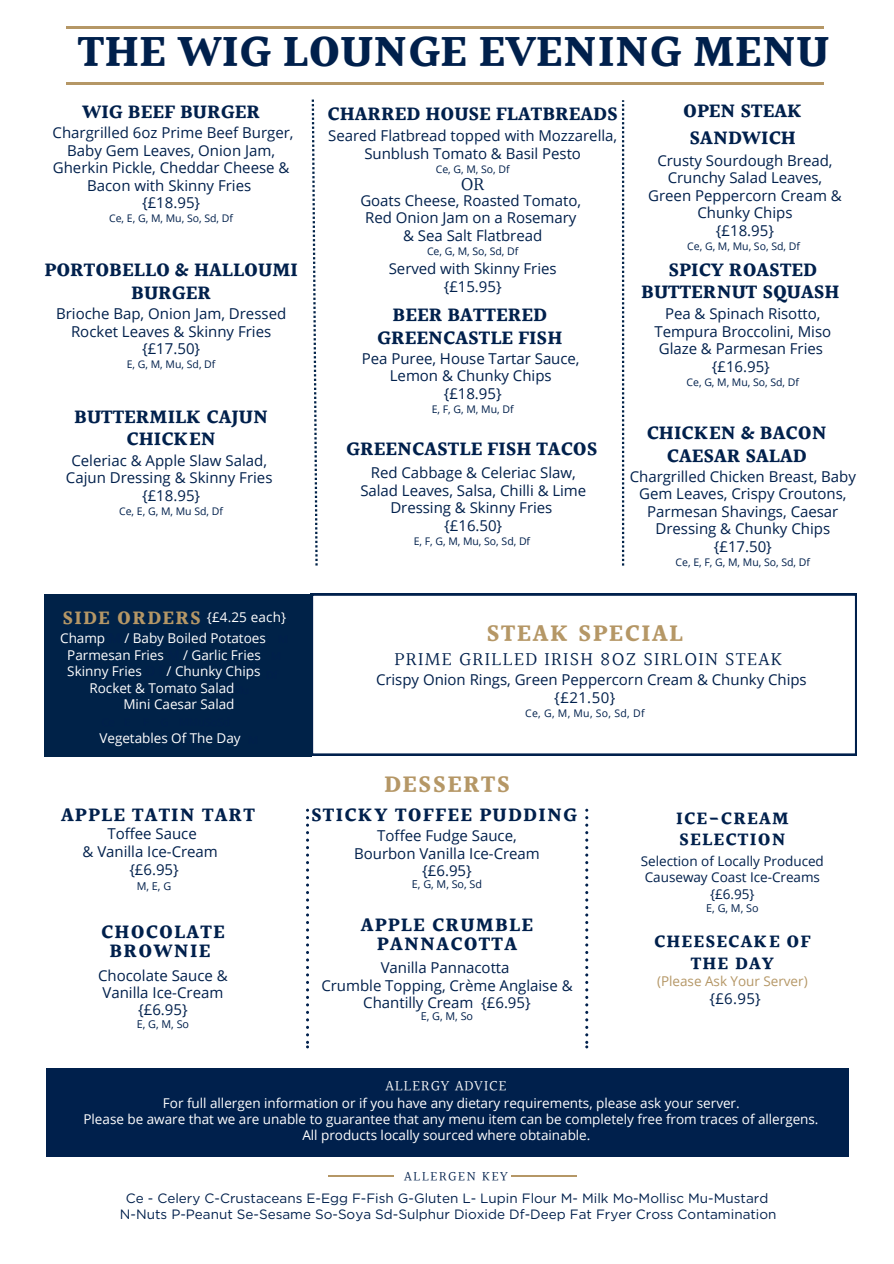
<style>
.page{position:relative;width:894px;height:1264px;background:#fff}
.page>*{position:absolute;margin:0;border:0;box-sizing:border-box;transform-origin:0 0}
.t1{font:700 45px "Halant";color:#00204c}
.t2{font:700 24px "Halant";letter-spacing:.065em;color:#b59766}
.t3{font:700 19.5px/22.5px "Halant";color:#00204c;text-align:center}
.t4{font:700 19.5px/19.2px "Halant";letter-spacing:.06em;color:#00204c;text-align:center}
.t5{font:19.5px "Halant";letter-spacing:.065em;color:#00204c}
.t6{font:700 19.5px "Halant";letter-spacing:.065em;color:#00204c}
.t7{font:700 19.5px "Halant";letter-spacing:.065em;color:#b59766}
.t8{font:700 18px/21.3px "Halant";letter-spacing:.065em;color:#00204c}
.t9{font:15px/17.5px "Open Sans";color:#00204c;text-align:center}
.t10{font:15px "Halant";letter-spacing:.06em;color:#fff}
.t11{font:13.5px/15.8px "Open Sans";color:#fff}
.t12{font:13.5px "Gotham";color:#00204c}
.t13{font:13.5px/16.2px "Open Sans";color:#00204c}
.t14{font:13.5px "Open Sans";color:#b59766}
.t15{font:13.5px "Halant";letter-spacing:.11em;color:#00204c}
.t16{font:10.8px "Open Sans";color:#00204c}
.t17{font:10.5px "Open Sans";color:#00204c}
.s1{color:#00204c}
</style>
<div class="page">
<svg style="left:306px;top:823px;width:3px;height:198px"></svg>
<hr style="left:328px;top:1175px;width:66px;height:1px;background:#b59766">
<hr style="left:511px;top:1175px;width:66px;height:1px;background:#b59766">
<svg style="left:585px;top:823px;width:3px;height:198px"></svg>
<div style="left:46px;top:1067px;width:802px;height:89px;background:#00204c"></div>
<hr style="left:67px;top:26px;width:756px;height:3px;background:#b59766">
<hr style="left:67px;top:82px;width:756px;height:2px;background:#b59766">
<svg style="left:311px;top:100px;width:6px;height:465px"></svg>
<svg style="left:622px;top:100px;width:2px;height:465px"></svg>
<svg style="left:311px;top:593px;width:545px;height:162px"></svg>
<div style="left:44px;top:594px;width:268px;height:162px;background:#002248"></div>
<h6 class="t1" style="left:78px;top:18px;width:752px">THE WIG LOUNGE EVENING MENU</h6>
<h6 class="t3" style="left:82px;top:102px;width:179px">WIG BEEF BURGER</h6>
<h6 class="t9" style="left:53px;top:123px;width:242px">Chargrilled 6oz Prime Beef Burger,<br>Baby Gem Leaves, Onion Jam,<br>Gherkin Pickle, Cheddar Cheese &amp;<br>Bacon with Skinny Fries<br>{£18.95}</h6>
<h6 class="t17" style="left:109px;top:211px;width:125px">Ce, E, G, M, Mu, So, Sd, Df</h6>
<p class="t3" style="left:44px;top:260px;width:255px">PORTOBELLO &amp; HALLOUMI<br>BURGER</p>
<p class="t9" style="left:56px;top:305px;width:232px">Brioche Bap, Onion Jam, Dressed<br>Rocket Leaves &amp; Skinny Fries {£17.50}</p>
<p class="t17" style="left:127px;top:357px;width:90px">E, G, M, Mu, Sd, Df</p>
<h6 class="t3" style="left:74px;top:406px;width:195px">BUTTERMILK CAJUN<br>CHICKEN</h6>
<h6 class="t9" style="left:66px;top:451px;width:208px">Celeriac &amp; Apple Slaw Salad,<br>Cajun Dressing &amp; Skinny Fries {£18.95}</h6>
<p class="t17" style="left:119px;top:503px;width:105px">Ce, E, G, M, Mu Sd, Df</p>
<p class="t3" style="left:327px;top:104px;width:292px">CHARRED HOUSE FLATBREADS</p>
<p class="t9" style="left:328px;top:127px;width:290px">Seared Flatbread topped with Mozzarella,<br>Sunblush Tomato &amp; Basil Pesto</p>
<p class="t17" style="left:435px;top:161px;width:75px">Ce, G, M, So, Df</p>
<p class="t5" style="left:460px;top:170px;width:25px">OR</p>
<p class="t9" style="left:360px;top:191px;width:222px">Goats Cheese, Roasted Tomato,<br>Red Onion Jam on a Rosemary &amp; Sea Salt Flatbread</p>
<p class="t17" style="left:427px;top:243px;width:93px">Ce, G, M, So, Sd, Df</p>
<p class="t9" style="left:388px;top:260px;width:169px">Served with Skinny Fries {£15.95}</p>
<h3 class="t3" style="left:377px;top:305px;width:187px">BEER BATTERED<br>GREENCASTLE FISH</h3>
<h6 class="t9" style="left:362px;top:349px;width:219px">Pea Puree, House Tartar Sauce,<br>Lemon &amp; Chunky Chips {£18.95}</h6>
<h6 class="t17" style="left:431px;top:401px;width:83px">E, F, G, M, Mu, Df</h6>
<h3 class="t3" style="left:346px;top:439px;width:253px">GREENCASTLE FISH TACOS</h3>
<h6 class="t9" style="left:360px;top:463px;width:227px">Red Cabbage &amp; Celeriac Slaw,<br>Salad Leaves, Salsa, Chilli &amp; Lime<br>Dressing &amp; Skinny Fries<br>{£16.50}</h6>
<h6 class="t17" style="left:413px;top:533px;width:118px">E, F, G, M, Mu, So, Sd, Df</h6>
<p class="t3" style="left:683px;top:99px;width:121px;line-height:27px">OPEN STEAK<br>SANDWICH</p>
<p class="t9" style="left:648px;top:151px;width:195px">Crusty Sourdough Bread,<br>Crunchy Salad Leaves,<br>Green Peppercorn Cream &amp;<br>Chunky Chips<br>{£18.95}</p>
<p class="t17" style="left:687px;top:238px;width:114px">Ce, G, M, Mu, So, Sd, Df</p>
<h4 class="t3" style="left:641px;top:260px;width:200px">SPICY ROASTED<br>BUTTERNUT SQUASH</h4>
<h6 class="t9" style="left:654px;top:305px;width:178px">Pea &amp; Spinach Risotto,<br>Tempura Broccolini, Miso<br>Glaze &amp; Parmesan Fries {£16.95}</h6>
<h6 class="t17" style="left:686px;top:374px;width:114px">Ce, G, M, Mu, So, Sd, Df</h6>
<h1 class="t3" style="left:646px;top:423px;width:181px">CHICKEN &amp; BACON<br>CAESAR SALAD</h1>
<h6 class="t9" style="left:629px;top:467px;width:228px">Chargrilled Chicken Breast, Baby<br>Gem Leaves, Crispy Croutons,<br>Parmesan Shavings, Caesar<br>Dressing &amp; Chunky Chips {£17.50}</h6>
<h6 class="t17" style="left:675px;top:554px;width:136px">Ce, E, F, G, M, Mu, So, Sd, Df</h6>
<h5 class="t7" style="left:63px;top:603px;width:140px">SIDE ORDERS</h5>
<p class="t11" style="left:207px;top:608px;width:81px">{£4.25 each}</p>
<p class="t11" style="left:60px;top:630px;width:207px">Champ <span class="s1">M</span> / Baby Boiled Potatoes</p>
<p class="t11" style="left:67px;top:647px;width:195px">Parmesan Fries <span class="s1">M</span> / Garlic Fries<br>Skinny Fries <span class="s1">D f</span> / Chunky Chips</p>
<p class="t11" style="left:89px;top:680px;width:146px;text-align:right">Rocket &amp; Tomato Salad<br>Mini Caesar Salad</p>
<p class="t11" style="left:99px;top:729px;width:143px">Vegetables Of The Day</p>
<h3 class="t4" style="left:61px;top:806px;width:195px">APPLE TATIN TART</h3>
<h6 class="t9" style="left:82px;top:824px;width:137px;line-height:18px">Toffee Sauce<br>&amp; Vanilla Ice-Cream {£6.95}</h6>
<h6 class="t16" style="left:137px;top:878px;width:36px">M, E, G</h6>
<h6 class="t4" style="left:101px;top:923px;width:125px">CHOCOLATE<br>BROWNIE</h6>
<h4 class="t9" style="left:98px;top:966px;width:131px;line-height:17.1px">Chocolate Sauce &amp;<br>Vanilla Ice-Cream {£6.95}</h4>
<h4 class="t16" style="left:137px;top:1016px;width:54px">E, G, M, So</h4>
<p class="t2" style="left:486px;top:615px;width:198px">STEAK SPECIAL</p>
<h3 class="t5" style="left:394px;top:644px;width:389px">PRIME GRILLED IRISH 8OZ SIRLOIN STEAK</h3>
<h3 class="t9" style="left:376px;top:670px;width:432px">Crispy Onion Rings, Green Peppercorn Cream &amp; Chunky Chips</h3>
<h6 class="t9" style="left:554px;top:688px;width:63px">{£21.50}</h6>
<h2 class="t17" style="left:525px;top:705px;width:121px">Ce, G, M, Mu, So, Sd, Df</h2>
<h3 class="t2" style="left:384px;top:766px;width:127px">DESSERTS</h3>
<h6 class="t6" style="left:311px;top:801px;width:268px">STICKY TOFFEE PUDDING</h6>
<h6 class="t9" style="left:354px;top:827px;width:187px;line-height:17.1px">Toffee Fudge Sauce,<br>Bourbon Vanilla Ice-Cream {£6.95}</h6>
<h6 class="t16" style="left:412px;top:876px;width:72px">E, G, M, So, Sd</h6>
<h3 class="t4" style="left:360px;top:916px;width:174px">APPLE CRUMBLE<br>PANNACOTTA</h3>
<h6 class="t9" style="left:321px;top:959px;width:252px;line-height:17.1px">Vanilla Pannacotta<br>Crumble Topping, Crème Anglaise &amp;<br>Chantilly Cream {£6.95}</h6>
<h6 class="t16" style="left:421px;top:1008px;width:54px">E, G, M, So</h6>
<h6 class="t8" style="left:676px;top:808px;width:114px">ICE-CREAM<br>SELECTION</h6>
<p class="t13" style="left:640px;top:852px;width:184px">Selection of Locally Produced<br>Causeway Coast Ice-Creams</p>
<p class="t13" style="left:710px;top:885px;width:46px">{£6.95}</p>
<h3 class="t16" style="left:706px;top:900px;width:54px">E, G, M, So</h3>
<h2 class="t8" style="left:653px;top:932px;width:158px;text-align:center">CHEESECAKE OF<br>THE DAY</h2>
<h6 class="t14" style="left:657px;top:971px;width:152px">(Please Ask Your Server)</h6>
<h3 class="t9" style="left:709px;top:989px;width:53px">{£6.95}</h3>
<p class="t10" style="left:385px;top:1074px;width:122px">ALLERGY ADVICE</p>
<p class="t11" style="left:163px;top:1094px;width:578px">For full allergen information or if you have any dietary requirements, please ask your server.</p>
<p class="t11" style="left:83px;top:1110px;width:736px">Please be aware that we are unable to guarantee that any menu item can be completely free from traces of allergens.</p>
<p class="t11" style="left:302px;top:1127px;width:289px">All products locally sourced where obtainable.</p>
<h3 class="t15" style="left:404px;top:1166px;width:105px">ALLERGEN KEY</h3>
<h6 class="t12" style="left:126px;top:1189px;width:644px">Ce - Celery C-Crustaceans E-Egg F-Fish G-Gluten L- Lupin Flour M- Milk Mo-Mollisc Mu-Mustard</h6>
<h3 class="t12" style="left:120px;top:1205px;width:658px">N-Nuts P-Peanut Se-Sesame So-Soya Sd-Sulphur Dioxide Df-Deep Fat Fryer Cross Contamination</h3>
</div>
